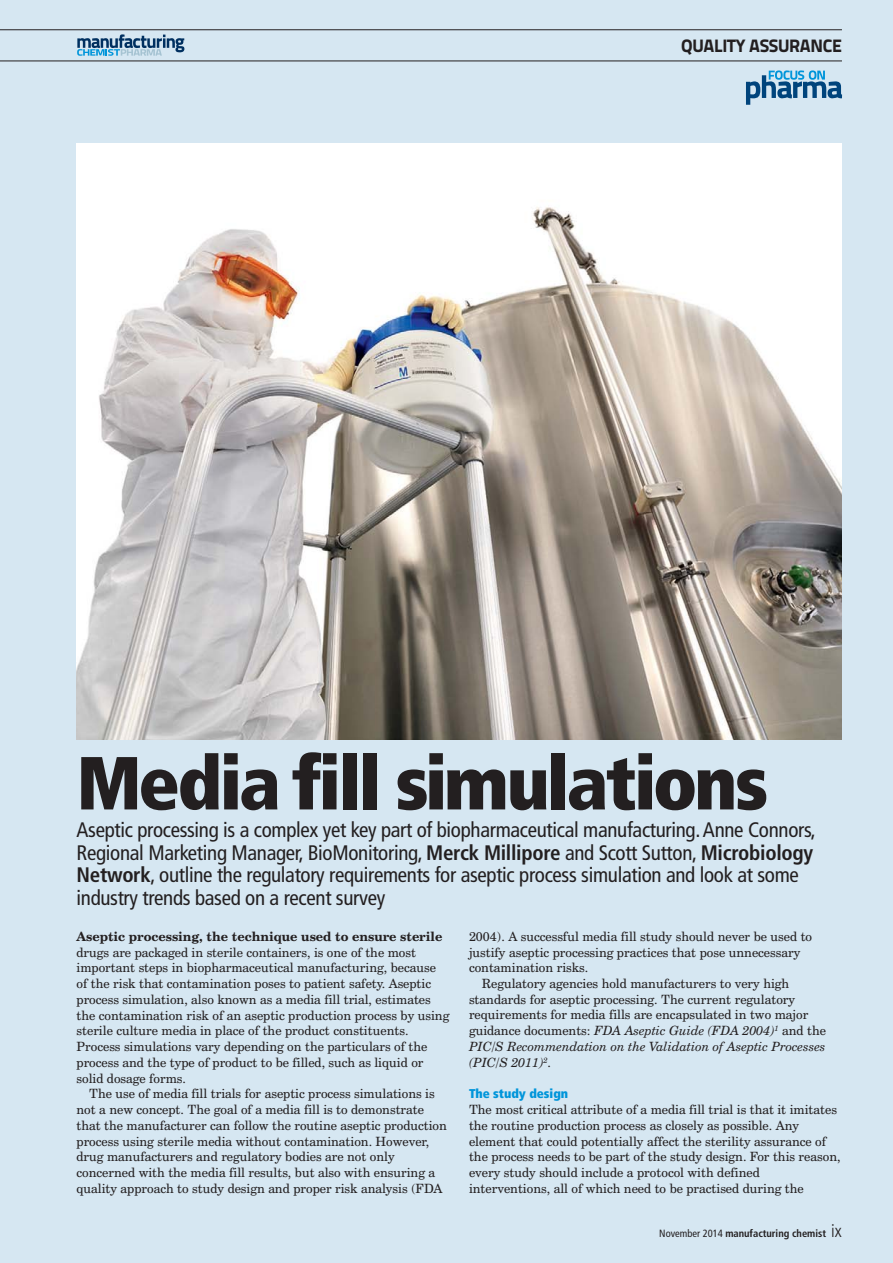
<style>
.page{position:relative;width:893px;height:1263px;background:#d6e7f2}
.page>*{position:absolute;margin:0;border:0;box-sizing:border-box;transform-origin:0 0}
.t1{font:900 condensed 75px "Frutiger";letter-spacing:-.03em;color:#231f20}
.t2{font:condensed 21px/22.5px "Frutiger";letter-spacing:-.015em;color:#231f20}
.t3{font:800 18px "Titillium Text 22 L";letter-spacing:-.02em;color:#231f20}
.t4{font:12.75px/15.8px "Century Schoolbook BT";color:#231f20}
.t5{font:italic 12.75px "Century Schoolbook BT";color:#231f20}
.t6{font:700 12.75px "Century Schoolbook BT";color:#231f20}
.t7{font:900 condensed 12.75px "Frutiger";color:#0095da}
.t8{font:700 condensed 10.5px "Frutiger";color:#231f20}
.s1{font-weight:700}
.s2{font-style:italic}
.s3{font-style:normal}
.s4{font-weight:400}
.s5{font-weight:300;font-size:18px}
</style>
<div class="page">
<img style="left:77px;top:144px;width:765px;height:595px">
<hr style="left:0;top:30px;width:842px;height:1px;background:#231f20">
<hr style="left:0;top:61px;width:842px;height:1px;background:#231f20">
<svg style="left:77px;top:34px;width:107px;height:22px"></svg>
<svg style="left:746px;top:70px;width:96px;height:35px"></svg>
<h3 class="t3" style="left:681px;top:39px;width:162px">QUALITY ASSURANCE</h3>
<h1 class="t1" style="left:77px;top:753px;width:693px">Media fill simulations</h1>
<p class="t2" style="left:77px;top:820px;width:741px">Aseptic processing is a complex yet key part of biopharmaceutical manufacturing. Anne Connors, Regional Marketing Manager, BioMonitoring, <span class="s1">Merck Millipore</span> and Scott Sutton, <span class="s1">Microbiology Network</span>, outline the regulatory requirements for aseptic process simulation and look at some industry trends based on a recent survey</p>
<p class="t6" style="left:77px;top:931px;width:367px">Aseptic processing, the technique used to ensure sterile</p>
<p class="t4" style="left:77px;top:945px;width:374px">drugs are packaged in sterile containers, is one of the most important steps in biopharmaceutical manufacturing, because of the risk that contamination poses to patient safety. Aseptic process simulation, also known as a media fill trial, estimates the contamination risk of an aseptic production process by using sterile culture media in place of the product constituents.<br>Process simulations vary depending on the particulars of the process and the type of product to be filled, such as liquid or solid dosage forms.</p>
<p class="t4" style="left:77px;top:1087px;width:372px;text-indent:13px">The use of media fill trials for aseptic process simulations is not a new concept. The goal of a media fill is to demonstrate that the manufacturer can follow the routine aseptic production process using sterile media without contamination. However, drug manufacturers and regulatory bodies are not only concerned with the media fill results, but also with ensuring a quality approach to study design and proper risk analysis (FDA</p>
<p class="t4" style="left:469px;top:929px;width:345px">2004). A successful media fill study should never be used to</p>
<p class="t4" style="left:469px;top:945px;width:333px">justify aseptic processing practices that pose unnecessary</p>
<p class="t4" style="left:469px;top:961px;width:121px">contamination risks.</p>
<p class="t4" style="left:482px;top:976px;width:309px">Regulatory agencies hold manufacturers to very high</p>
<p class="t4" style="left:469px;top:992px;width:328px">standards for aseptic processing. The current regulatory</p>
<p class="t4" style="left:469px;top:1008px;width:341px">requirements for media fills are encapsulated in two major</p>
<p class="t4" style="left:469px;top:1024px;width:359px">guidance documents: <span class="s2">FDA Aseptic Guide (FDA 2004)</span><sup>1</sup> and the</p>
<p class="t5" style="left:469px;top:1039px;width:358px">PIC/S Recommendation on the Validation of Aseptic Processes</p>
<p class="t5" style="left:469px;top:1055px;width:83px">(PIC/S 2011)<sup>2</sup><span class="s3">.</span></p>
<p class="t7" style="left:469px;top:1089px;width:101px">The study design</p>
<p class="t4" style="left:469px;top:1103px;width:373px">The most critical attribute of a media fill trial is that it imitates the routine production process as closely as possible. Any element that could potentially affect the sterility assurance of the process needs to be part of the study design. For this reason, every study should include a protocol with defined interventions, all of which need to be practised during the</p>
<p class="t8" style="left:659px;top:1229px;width:184px"><span class="s4">November 2014</span> manufacturing chemist <span class="s5">ix</span></p>
</div>
